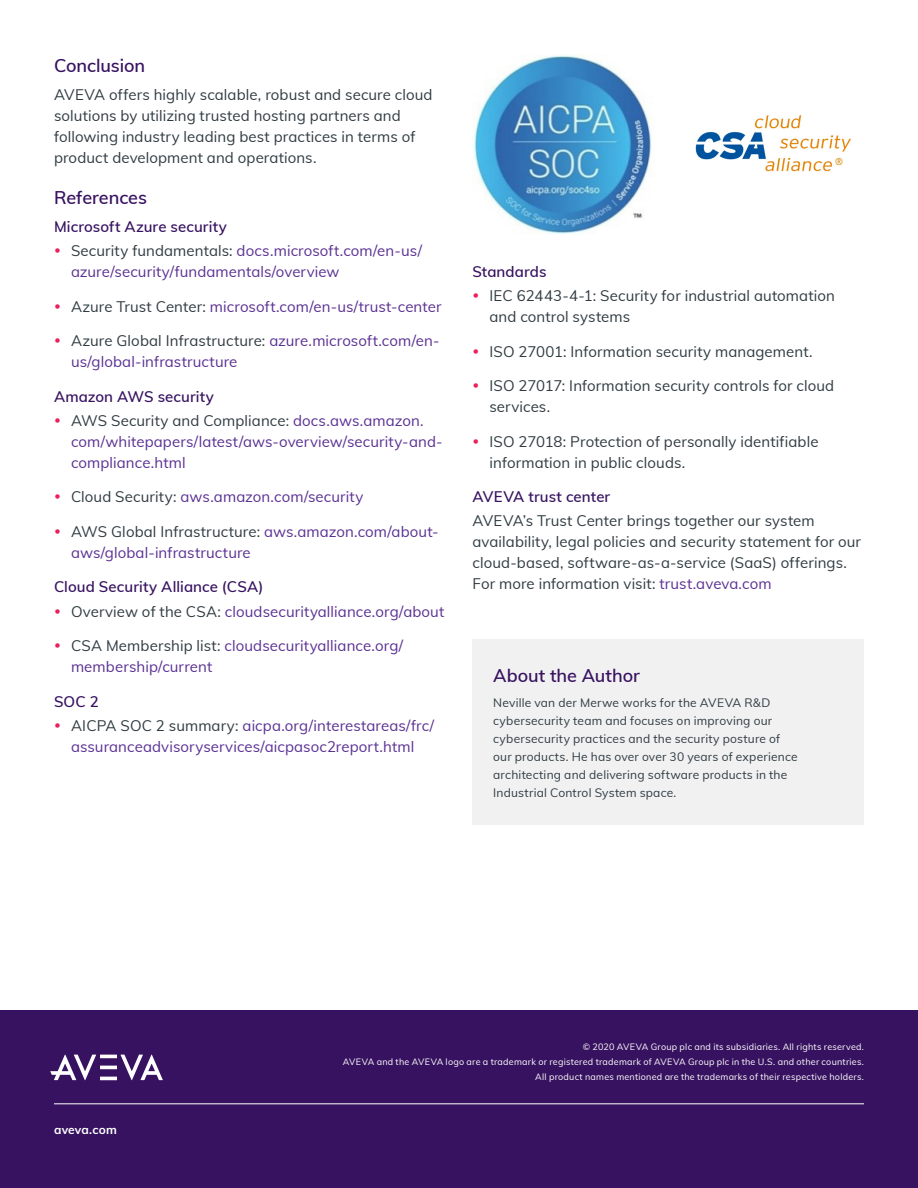
<style>
.page{position:relative;width:918px;height:1188px;background:#fff}
.page>*{position:absolute;margin:0;border:0;box-sizing:border-box;transform-origin:0 0}
.S1_Subheadlines{font:600 18px "Muli";letter-spacing:-.005em;color:#371260}
.t1{font:15px/21px "Muli";letter-spacing:.005em;color:#5a3092}
.Body_Copy{font:15px/21px "Muli";letter-spacing:.005em;color:#2f3b41}
.S3_Subheadlines_3{font:600 15px "Muli";letter-spacing:.005em;color:#371260}
.About_Author_Info{font:12px/18px "Muli";letter-spacing:.015em;color:#2f3b41}
.t2{font:700 12px "Muli";letter-spacing:.01em;color:#fff}
.t3{font:9px/15px "Muli";letter-spacing:.025em;color:#fff;text-align:right}
.s1{color:#2f3b41}
.s2{color:#5a3092}
</style>
<div class="page">
<div style="left:0;top:1010px;width:918px;height:178px;background:#371260"></div>
<hr style="left:54px;top:1104px;width:810px;height:1px;background:#fff">
<hr style="left:100px;top:1077px;width:17px;height:3px;background:#fff">
<hr style="left:100px;top:1066px;width:17px;height:3px;background:#fff">
<hr style="left:100px;top:1055px;width:17px;height:3px;background:#fff">
<svg style="left:50px;top:1055px;width:46px;height:25px"></svg>
<svg style="left:121px;top:1055px;width:42px;height:25px"></svg>
<div style="left:472px;top:639px;width:392px;height:186px;background:#f1f1f2"></div>
<img style="left:473px;top:55px;width:179px;height:179px">
<img style="left:695px;top:115px;width:156px;height:57px">
<p class="S1_Subheadlines" style="left:54px;top:52px;width:93px">Conclusion</p>
<p class="Body_Copy" style="left:54px;top:83px;width:380px">AVEVA offers highly scalable, robust and secure cloud solutions by utilizing trusted hosting partners and following industry leading best practices in terms of product development and operations.</p>
<p class="S1_Subheadlines" style="left:54px;top:184px;width:95px">References</p>
<p class="S3_Subheadlines_3" style="left:54px;top:216px;width:174px">Microsoft Azure security</p>
<p class="t1" style="left:71px;top:239px;width:352px"><span class="s1">Security fundamentals:</span> docs.microsoft.com/en-us/ azure/security/fundamentals/overview</p>
<p class="t1" style="left:71px;top:295px;width:372px"><span class="s1">Azure Trust Center:</span> microsoft.com/en-us/trust-center</p>
<p class="t1" style="left:71px;top:329px;width:370px"><span class="s1">Azure Global Infrastructure:</span> azure.microsoft.com/en&shy;us/global-infrastructure</p>
<p class="S3_Subheadlines_3" style="left:54px;top:385px;width:161px">Amazon AWS security</p>
<p class="t1" style="left:71px;top:409px;width:373px"><span class="s1">AWS Security and Compliance:</span> docs.aws.amazon. com/whitepapers/latest/aws-overview/security-and&shy;compliance.html</p>
<p class="t1" style="left:71px;top:486px;width:294px"><span class="s1">Cloud Security:</span> aws.amazon.com/security</p>
<p class="t1" style="left:71px;top:520px;width:369px"><span class="s1">AWS Global Infrastructure:</span> aws.amazon.com/about&shy;aws/global-infrastructure</p>
<p class="S3_Subheadlines_3" style="left:54px;top:576px;width:211px">Cloud Security Alliance (CSA)</p>
<p class="t1" style="left:71px;top:600px;width:375px"><span class="s1">Overview of the CSA:</span> cloudsecurityalliance.org/about</p>
<p class="t1" style="left:71px;top:634px;width:334px"><span class="s1">CSA Membership list:</span> cloudsecurityalliance.org/ membership/current</p>
<p class="S3_Subheadlines_3" style="left:54px;top:690px;width:46px">SOC 2</p>
<p class="t1" style="left:71px;top:714px;width:365px"><span class="s1">AICPA SOC 2 summary:</span> aicpa.org/interestareas/frc/ assuranceadvisoryservices/aicpasoc2report.html</p>
<p class="S3_Subheadlines_3" style="left:472px;top:261px;width:76px">Standards</p>
<p class="Body_Copy" style="left:490px;top:285px;width:347px">IEC 62443-4-1: Security for industrial automation and control systems</p>
<p class="Body_Copy" style="left:490px;top:340px;width:324px">ISO 27001: Information security management.</p>
<p class="Body_Copy" style="left:490px;top:375px;width:346px">ISO 27017: Information security controls for cloud services.</p>
<p class="Body_Copy" style="left:490px;top:430px;width:331px">ISO 27018: Protection of personally identifiable information in public clouds.</p>
<p class="S3_Subheadlines_3" style="left:472px;top:486px;width:139px">AVEVA trust center</p>
<p class="Body_Copy" style="left:472px;top:510px;width:390px">AVEVA’s Trust Center brings together our system availability, legal policies and security statement for our cloud-based, software-as-a-service (SaaS) offerings.<br>For more information visit: <span class="s2">trust.aveva.com</span></p>
<p class="S1_Subheadlines" style="left:493px;top:663px;width:148px">About the Author</p>
<p class="About_Author_Info" style="left:493px;top:693px;width:306px">Neville van der Merwe works for the AVEVA R&amp;D cybersecurity team and focuses on improving our cybersecurity practices and the security posture of our products. He has over over 30 years of experience architecting and delivering software products in the Industrial Control System space.</p>
<p class="t2" style="left:54px;top:1121px;width:64px">aveva.com</p>
<p class="t3" style="left:343px;top:1039px;width:523px">© 2020 AVEVA Group plc and its subsidiaries. All rights reserved.<br>AVEVA and the AVEVA logo are a trademark or registered trademark of AVEVA Group plc in the U.S. and other countries.<br>All product names mentioned are the trademarks of their respective holders.</p>
</div>
